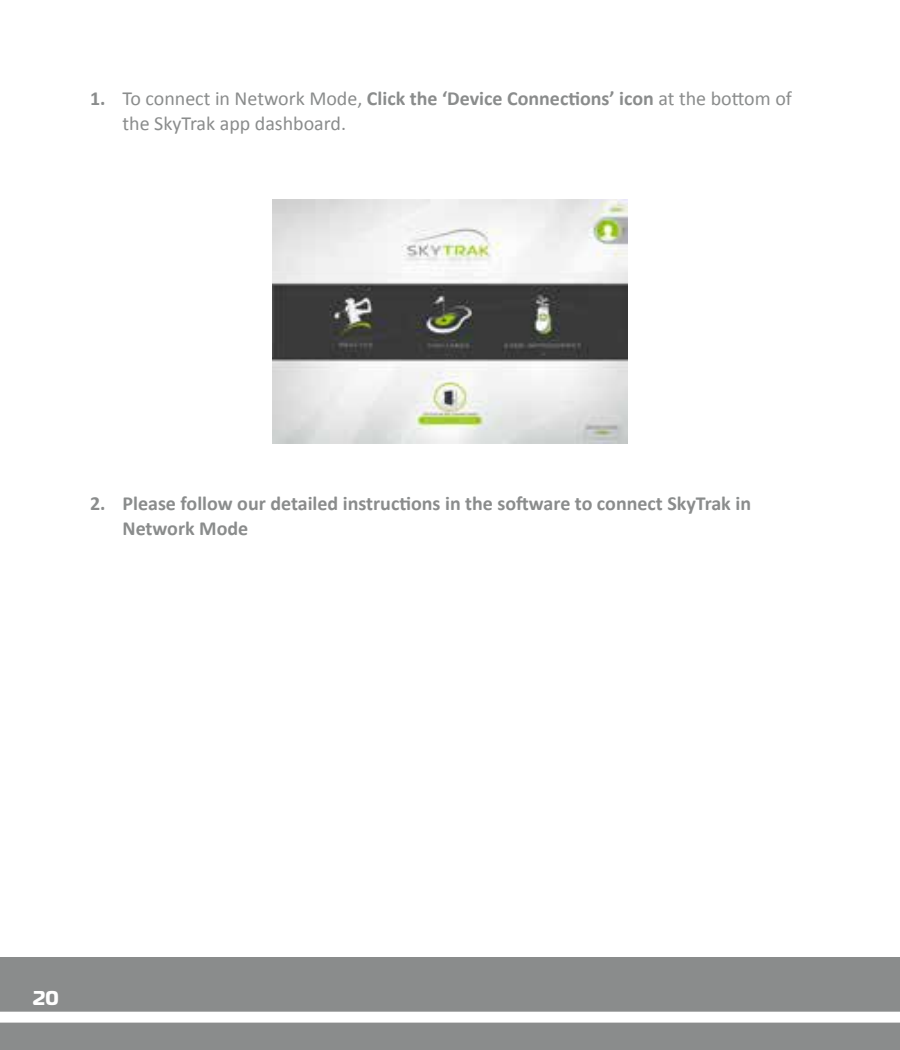
<style>
.page{position:relative;width:900px;height:1050px;background:#fff}
.page>*{position:absolute;margin:0;border:0;box-sizing:border-box;transform-origin:0 0}
.t1{font:20px/25px "Calibri";color:#8a8c8c}
.t2{font:700 20px/25px "Calibri";color:#8a8c8c}
.t3{font:700 20px "Magistral";color:#fff}
.s1{font-weight:700}
</style>
<div class="page">
<div style="left:0;top:957px;width:900px;height:93px;background:#8a8c8c"></div>
<svg style="left:0;top:1011px;width:900px;height:12px;background:#f4f4f4"></svg>
<img style="left:272px;top:200px;width:356px;height:244px">
<p class="t1" style="left:122px;top:86px;width:671px;text-indent:-32px"><span class="s1">1.</span> To connect in Network Mode, <span class="s1">Click the ‘Device Connections’ icon</span> at the bottom of the SkyTrak app dashboard.</p>
<p class="t2" style="left:122px;top:491px;width:630px;text-indent:-32px">2. Please follow our detailed instructions in the software to connect SkyTrak in<br>Network Mode</p>
<p class="t3" style="left:32px;top:984px;width:28px">20</p>
</div>
